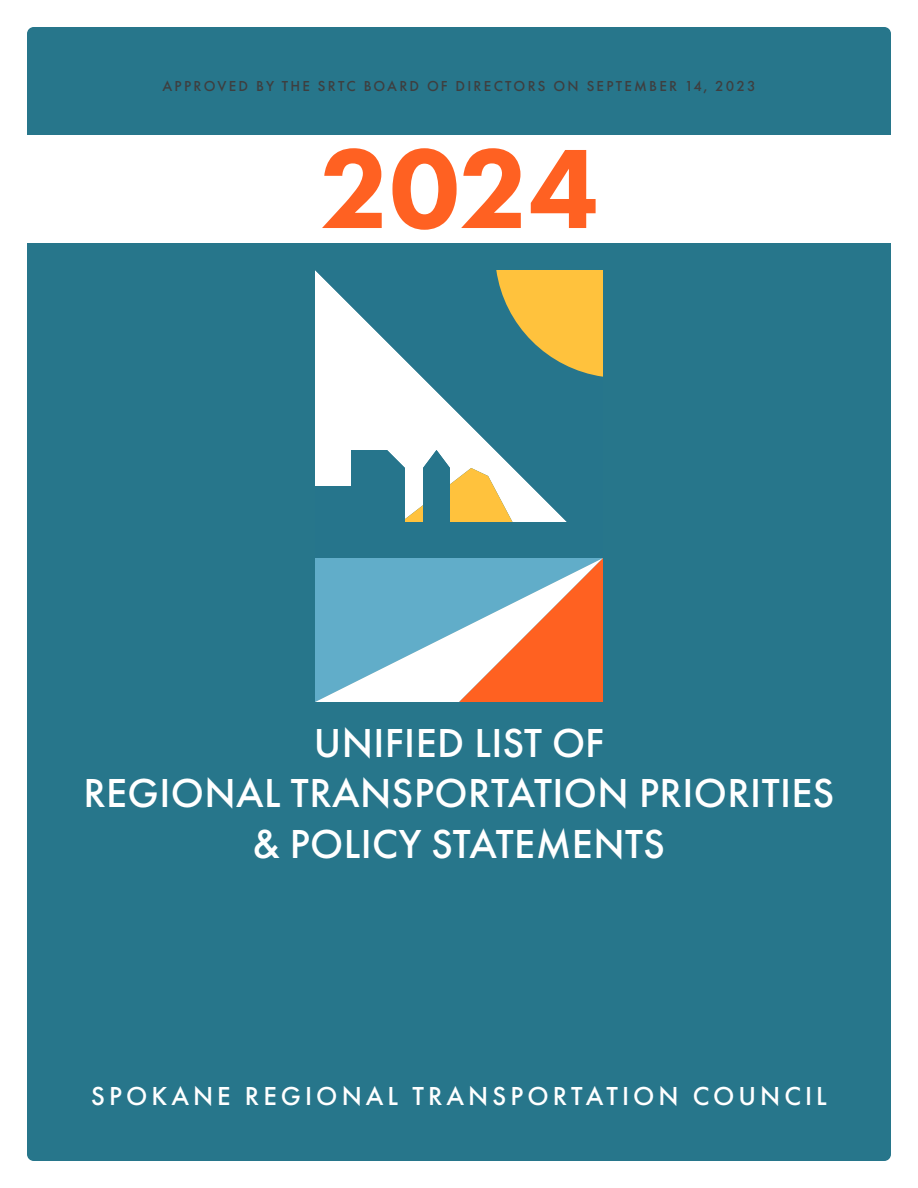
<style>
.page{position:relative;width:918px;height:1188px;background:#fff}
.page>*{position:absolute;margin:0;border:0;box-sizing:border-box;transform-origin:0 0}
.ULRTP_Tiltle_-_Year{font:800 117px "Futura PT";color:#ff6122}
.ULRTP_Title{font:500 42px "Futura PT";letter-spacing:.01em;color:#fff}
.ULRTP_Title-2{font:500 27px "Futura PT";letter-spacing:.15em;color:#fff}
.ULRTP_Title-3{font:500 15px "Futura PT";letter-spacing:.15em;color:#3e3e3f}
</style>
<div class="page">
<div style="left:27px;top:27px;width:864px;height:1134px;background:#27768b;border-radius:7px"></div>
<div style="left:14px;top:135px;width:890px;height:108px;background:#fff"></div>
<svg style="left:315px;top:558px;width:288px;height:144px;background:#afaeac"></svg>
<svg style="left:315px;top:270px;width:252px;height:252px"></svg>
<svg style="left:496px;top:270px;width:107px;height:107px"></svg>
<p class="ULRTP_Title-3" style="left:163px;top:77px;width:595px">APPROVED BY THE SRTC BOARD OF DIRECTORS ON SEPTEMBER 14, 2023</p>
<p class="ULRTP_Tiltle_-_Year" style="left:319px;top:116px;width:281px">2024</p>
<p class="ULRTP_Title" style="left:314px;top:718px;width:292px">UNIFIED LIST OF</p>
<p class="ULRTP_Title" style="left:83px;top:768px;width:753px">REGIONAL TRANSPORTATION PRIORITIES</p>
<p class="ULRTP_Title" style="left:253px;top:819px;width:414px">&amp; POLICY STATEMENTS</p>
<p class="ULRTP_Title-2" style="left:91px;top:1080px;width:737px">SPOKANE REGIONAL TRANSPORTATION COUNCIL</p>
</div>
